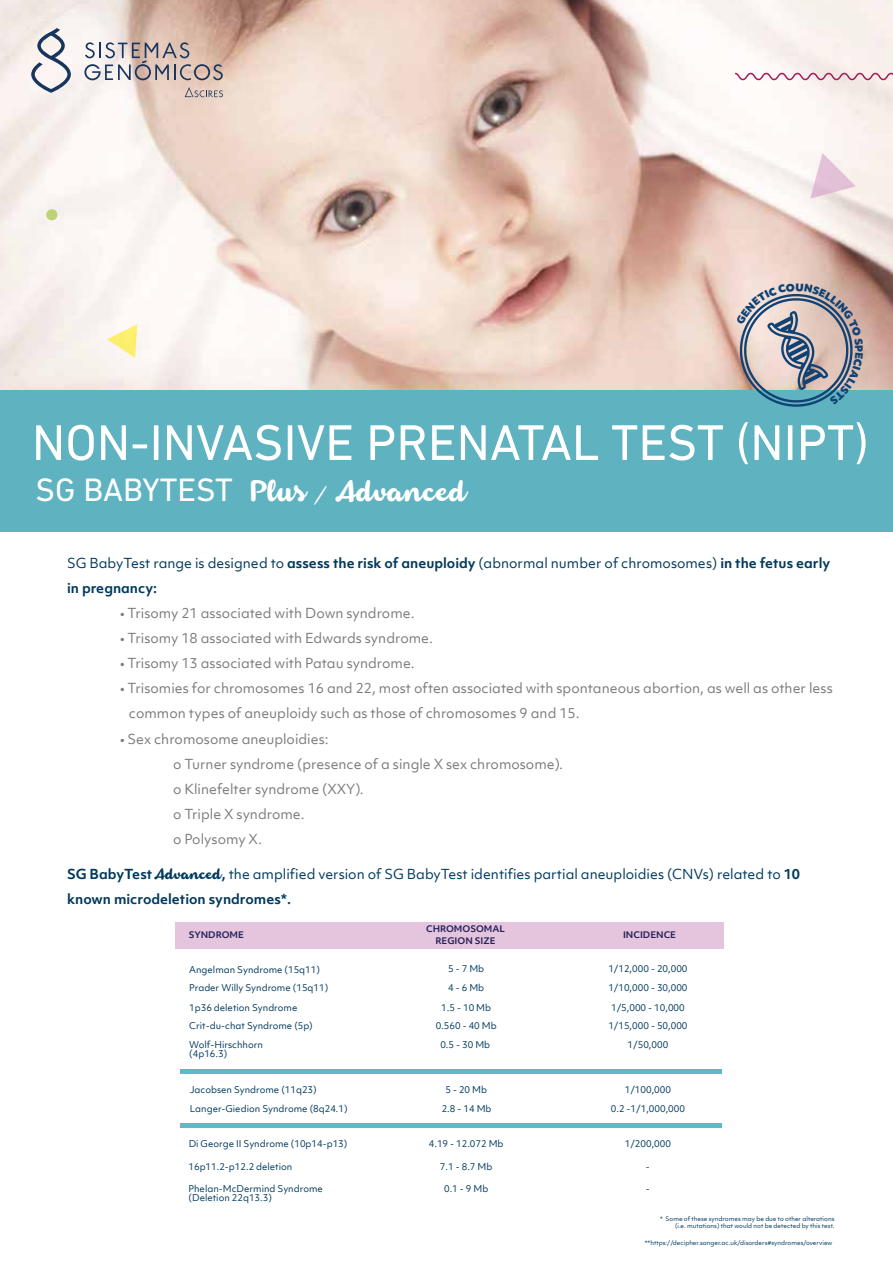
<style>
.page{position:relative;width:893px;height:1263px;background:#fff}
.page>*{position:absolute;margin:0;border:0;box-sizing:border-box;transform-origin:0 0}
.t1{font:51px "DIN Next LT Pro";color:#fff}
.t2{font:25.95px "Armonioso";color:#fff}
.t3{font:13.2px/25px "Objektiv Mk 1 Trial";color:#7b7c7c}
.t4{font:13.2px/25px "Objektiv Mk 1 Trial";color:#003a5d}
.t5{font:9px/18.9px "Objektiv Mk 1 Trial";color:#003a5d}
.t6{font:700 8.7px/11.2px "Objektiv Mk 1 Trial";color:#29235c;text-align:center}
.t7{font:6px/7.5px "Objektiv Mk 1 Trial";color:#003a5d;text-align:right}
.s1{font-family:"DIN Next LT Pro";font-size:33px}
.s2{font-weight:700}
.s3{font-family:"Armonioso"}
</style>
<div class="page">
<img style="left:0;top:0;width:893px;height:390px">
<div style="left:0;top:390px;width:893px;height:142px;background:#5fb3c1"></div>
<div style="left:46px;top:209px;width:11px;height:11px;background:#bcd472;border-radius:50%"></div>
<svg style="left:810px;top:153px;width:46px;height:46px"></svg>
<svg style="left:734px;top:72px;width:159px;height:9px"></svg>
<div style="left:175px;top:922px;width:548px;height:26px;background:#e5c5de"></div>
<svg style="left:107px;top:324px;width:30px;height:34px"></svg>
<div style="left:180px;top:1069px;width:542px;height:5px;background:#5abcc6"></div>
<div style="left:180px;top:1123px;width:542px;height:5px;background:#5abcc6"></div>
<svg style="left:185px;top:87px;width:38px;height:10px"></svg>
<svg style="left:84px;top:42px;width:139px;height:38px;background:#bdb1af"></svg>
<svg style="left:31px;top:28px;width:40px;height:65px"></svg>
<svg style="left:736px;top:283px;width:127px;height:124px;background:#afaeb1"></svg>
<h1 class="t1" style="left:32px;top:413px;width:838px">NON-INVASIVE PRENATAL TEST (NIPT)</h1>
<h2 class="t2" style="left:36px;top:473px;width:433px"><span class="s1">SG BABYTEST</span> Plus / Advanced</h2>
<h3 class="t4" style="left:67px;top:551px;width:765px">SG BabyTest range is designed to <span class="s2">assess the risk of aneuploidy</span> (abnormal number of chromosomes) <span class="s2">in the fetus early in pregnancy:</span></h3>
<h3 class="t3" style="left:120px;top:601px;width:296px">• Trisomy 21 associated with Down syndrome.</h3>
<h3 class="t3" style="left:120px;top:626px;width:314px">• Trisomy 18 associated with Edwards syndrome.</h3>
<h3 class="t3" style="left:120px;top:651px;width:296px">• Trisomy 13 associated with Patau syndrome.</h3>
<h3 class="t3" style="left:129px;top:676px;width:705px;text-indent:-9px">• Trisomies for chromosomes 16 and 22, most often associated with spontaneous abortion, as well as other less common types of aneuploidy such as those of chromosomes 9 and 15.</h3>
<h3 class="t3" style="left:173px;top:726px;width:391px;text-indent:-53px">• Sex chromosome aneuploidies:<br>o Turner syndrome (presence of a single X sex chromosome). o Klinefelter syndrome (XXY).<br>o Triple X syndrome.<br>o Polysomy X.</h3>
<h3 class="t4" style="left:67px;top:861px;width:734px"><span class="s2">SG BabyTest</span> <span class="s3">Advanced</span><span class="s2">,</span> the amplified version of SG BabyTest identifies partial aneuploidies (CNVs) related to <span class="s2">10 known microdeletion syndromes*.</span></h3>
<p class="t6" style="left:189px;top:928px;width:57px">SYNDROME</p>
<p class="t6" style="left:426px;top:923px;width:80px">CHROMOSOMAL<br>REGION SIZE</p>
<p class="t6" style="left:623px;top:929px;width:55px">INCIDENCE</p>
<p class="t5" style="left:189px;top:960px;width:140px">Angelman Syndrome (15q11)<br>Prader Willy Syndrome (15q11)<br>1p36 deletion Syndrome<br>Crit-du-chat Syndrome (5p)<br>Wolf-Hirschhorn</p>
<p class="t5" style="left:189px;top:1044px;width:40px">(4p16.3)</p>
<p class="t5" style="left:190px;top:1080px;width:159px">Jacobsen Syndrome (11q23)<br>Langer-Giedion Syndrome (8q24.1)</p>
<p class="t5" style="left:189px;top:1133px;width:160px">Di George II Syndrome (10p14-p13)</p>
<p class="t5" style="left:189px;top:1184px;width:136px;line-height:9px">Phelan-McDermind Syndrome (Deletion 22q13.3)</p>
<p class="t5" style="left:448px;top:959px;width:38px">5 - 7 Mb</p>
<p class="t5" style="left:608px;top:959px;width:81px">1/12,000 - 20,000</p>
<p class="t5" style="left:448px;top:978px;width:38px">4 - 6 Mb</p>
<p class="t5" style="left:608px;top:978px;width:81px">1/10,000 - 30,000</p>
<p class="t5" style="left:441px;top:998px;width:51px">1.5 - 10 Mb</p>
<p class="t5" style="left:611px;top:998px;width:75px">1/5,000 - 10,000</p>
<p class="t5" style="left:436px;top:1016px;width:62px">0.560 - 40 Mb</p>
<p class="t5" style="left:608px;top:1016px;width:81px">1/15,000 - 50,000</p>
<p class="t5" style="left:440px;top:1035px;width:51px">0.5 - 30 Mb</p>
<p class="t5" style="left:628px;top:1035px;width:42px">1/50,000</p>
<p class="t5" style="left:445px;top:1080px;width:43px">5 - 20 Mb</p>
<p class="t5" style="left:625px;top:1080px;width:48px">1/100,000</p>
<p class="t5" style="left:442px;top:1099px;width:51px">2.8 - 14 Mb</p>
<p class="t5" style="left:611px;top:1099px;width:76px">0.2 -1/1,000,000</p>
<p class="t5" style="left:429px;top:1134px;width:76px">4.19 - 12.072 Mb</p>
<p class="t5" style="left:625px;top:1134px;width:48px">1/200,000</p>
<p class="t5" style="left:444px;top:1179px;width:46px">0.1 - 9 Mb</p>
<p class="t5" style="left:646px;top:1179px;width:5px">-</p>
<p class="t5" style="left:440px;top:1157px;width:54px">7.1 - 8.7 Mb</p>
<p class="t5" style="left:646px;top:1157px;width:5px">-</p>
<p class="t5" style="left:189px;top:1157px;width:105px">16p11.2-p12.2 deletion</p>
<p class="t7" style="left:660px;top:1215px;width:176px">* Some of these syndromes may be due to other alterations (i.e. mutations) that would not be detected by this test.</p>
<p class="t7" style="left:645px;top:1239px;width:189px">**https://decipher.sanger.ac.uk/disorders#syndromes/overview</p>
</div>
